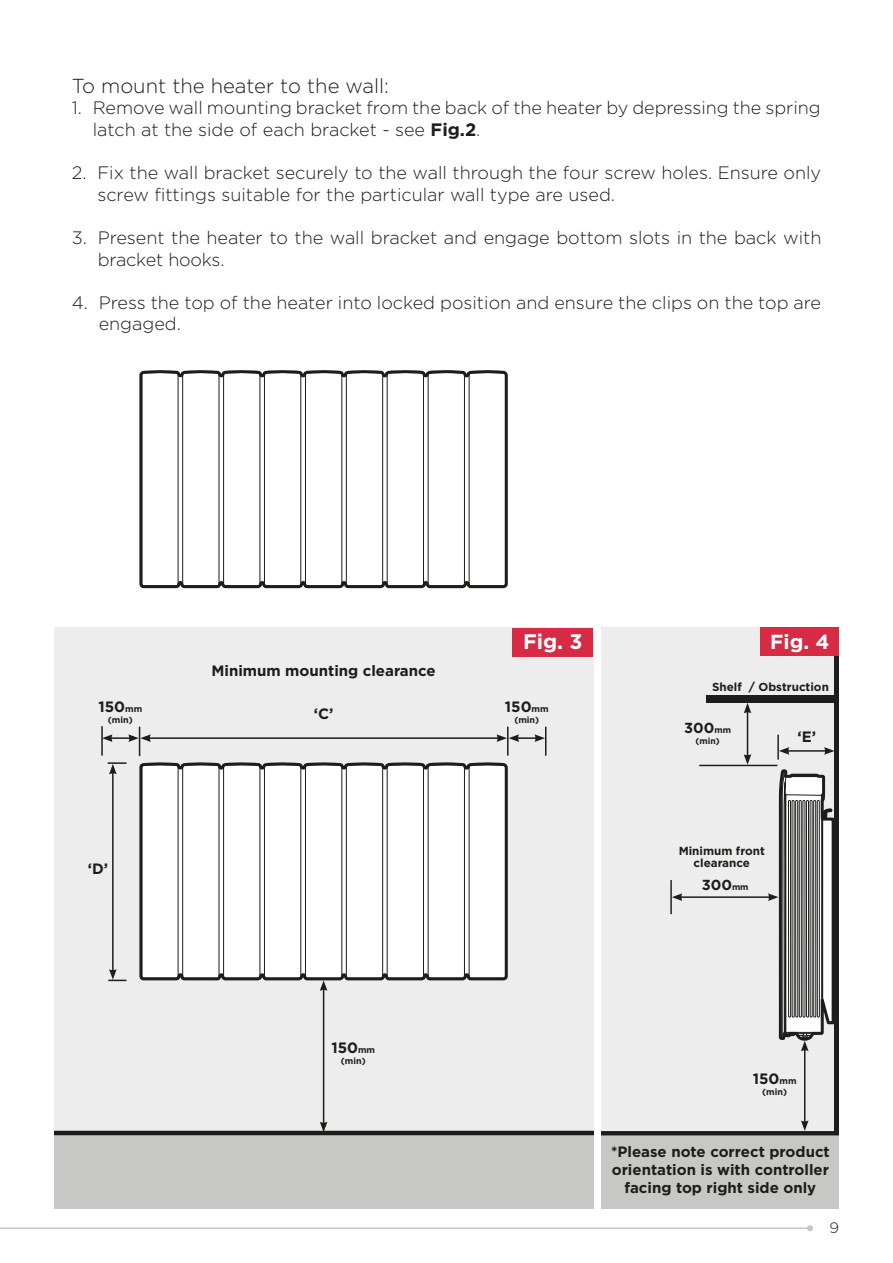
<style>
.page{position:relative;width:893px;height:1263px;background:#fff}
.page>*{position:absolute;margin:0;border:0;box-sizing:border-box;transform-origin:0 0}
.t1{font:700 21px "Gotham";color:#fff}
.t2{font:700 20.4px "Gotham";color:#fff}
.t3{font:300 20.25px "Gotham";color:#1d1d1b}
.t4{font:300 18px/21.6px "Gotham";color:#1d1d1b}
.t5{font:700 15px/18px "Gotham";color:#1d1d1b;text-align:center}
.t6{font:300 15px "Gotham";color:#1d1d1b}
.t7{font:700 14.55px "Gotham";color:#1d1d1b}
.t8{font:700 11.7px/12px "Gotham";color:#1d1d1b;text-align:center}
.t9{font:700 9px "Gotham";color:#1d1d1b}
.t10{font:700 8.7px "Gotham";color:#1d1d1b}
.s1{font-weight:700}
.s2{font-size:9px}
.s3{font-size:8.7px}
</style>
<div class="page">
<div style="left:54px;top:628px;width:539px;height:581px;background:#ededed"></div>
<hr style="left:110px;top:737px;width:21px;height:2px;background:#1d1d1b">
<svg style="left:103px;top:734px;width:10px;height:8px"></svg>
<hr style="left:101px;top:726px;width:2px;height:30px;background:#1d1d1b">
<hr style="left:517px;top:737px;width:20px;height:2px;background:#1d1d1b">
<hr style="left:507px;top:727px;width:2px;height:29px;background:#1d1d1b">
<svg style="left:534px;top:727px;width:12px;height:29px"></svg>
<hr style="left:148px;top:737px;width:351px;height:2px;background:#1d1d1b">
<svg style="left:496px;top:734px;width:23px;height:8px"></svg>
<hr style="left:112px;top:772px;width:2px;height:199px;background:#1d1d1b">
<svg style="left:128px;top:727px;width:23px;height:29px"></svg>
<hr style="left:323px;top:988px;width:1px;height:136px;background:#1d1d1b">
<svg style="left:320px;top:982px;width:7px;height:9px"></svg>
<svg style="left:54px;top:1122px;width:539px;height:87px;background:#c2c2c1"></svg>
<svg style="left:108px;top:969px;width:18px;height:12px"></svg>
<svg style="left:108px;top:762px;width:18px;height:12px"></svg>
<div style="left:602px;top:1133px;width:237px;height:76px;background:#c7c7c6"></div>
<div style="left:602px;top:628px;width:237px;height:508px;background:#ededed"></div>
<hr style="left:747px;top:711px;width:1px;height:45px;background:#1d1d1b">
<svg style="left:744px;top:754px;width:7px;height:11px"></svg>
<svg style="left:744px;top:703px;width:7px;height:10px"></svg>
<hr style="left:680px;top:896px;width:90px;height:2px;background:#1d1d1b">
<svg style="left:672px;top:893px;width:10px;height:8px"></svg>
<hr style="left:670px;top:880px;width:2px;height:34px;background:#1d1d1b">
<hr style="left:804px;top:1049px;width:1px;height:74px;background:#1d1d1b">
<svg style="left:801px;top:1120px;width:8px;height:11px"></svg>
<hr style="left:777px;top:735px;width:2px;height:25px;background:#1d1d1b">
<hr style="left:787px;top:750px;width:39px;height:2px;background:#1d1d1b">
<svg style="left:779px;top:747px;width:10px;height:8px"></svg>
<svg style="left:824px;top:747px;width:11px;height:8px"></svg>
<div style="left:706px;top:695px;width:131px;height:8px;background:#1d1d1b"></div>
<hr style="left:699px;top:765px;width:78px;height:1px;background:#1d1d1b">
<hr style="left:835px;top:629px;width:4px;height:503px;background:#1d1d1b">
<svg style="left:139px;top:370px;width:369px;height:219px;background:#626261"></svg>
<svg style="left:141px;top:372px;width:365px;height:215px"></svg>
<svg style="left:139px;top:762px;width:369px;height:220px"></svg>
<svg style="left:141px;top:764px;width:365px;height:215px;background:#efefef"></svg>
<svg style="left:768px;top:768px;width:67px;height:283px"></svg>
<div style="left:512px;top:628px;width:81px;height:29px;background:#d62a45"></div>
<div style="left:761px;top:628px;width:78px;height:28px;background:#d62a45"></div>
<hr style="left:0;top:1227px;width:810px;height:2px;background:#c7c7c6">
<svg style="left:807px;top:1225px;width:6px;height:6px"></svg>
<p class="t3" style="left:72px;top:73px;width:319px">To mount the heater to the wall:</p>
<p class="t4" style="left:93px;top:97px;width:729px;text-indent:-21px">1. Remove wall mounting bracket from the back of the heater by depressing the spring latch at the side of each bracket - see <span class="s1">Fig.2</span>.</p>
<p class="t4" style="left:97px;top:161px;width:725px;text-indent:-26px">2. Fix the wall bracket securely to the wall through the four screw holes. Ensure only screw fittings suitable for the particular wall type are used.</p>
<p class="t4" style="left:98px;top:226px;width:725px;text-indent:-26px">3. Present the heater to the wall bracket and engage bottom slots in the back with bracket hooks.</p>
<p class="t4" style="left:99px;top:291px;width:724px;text-indent:-27px">4. Press the top of the heater into locked position and ensure the clips on the top are engaged.</p>
<p class="t5" style="left:99px;top:698px;width:45px">150<span class="s2">mm</span></p>
<p class="t9" style="left:108px;top:714px;width:26px">(min)</p>
<p class="t5" style="left:88px;top:859px;width:22px">‘D’</p>
<p class="t5" style="left:211px;top:661px;width:226px">Minimum mounting clearance</p>
<p class="t5" style="left:314px;top:704px;width:21px">‘C’</p>
<p class="t5" style="left:331px;top:1038px;width:45px">150<span class="s2">mm</span></p>
<p class="t9" style="left:341px;top:1054px;width:26px">(min)</p>
<p class="t1" style="left:523px;top:628px;width:61px">Fig. 3</p>
<p class="t2" style="left:770px;top:628px;width:61px">Fig. 4</p>
<p class="t5" style="left:505px;top:698px;width:45px">150<span class="s2">mm</span></p>
<p class="t9" style="left:514px;top:714px;width:26px">(min)</p>
<p class="t8" style="left:712px;top:680px;width:118px">Shelf / Obstruction</p>
<p class="t7" style="left:684px;top:718px;width:48px">300<span class="s3">mm</span></p>
<p class="t10" style="left:695px;top:735px;width:26px">(min)</p>
<p class="t5" style="left:797px;top:727px;width:20px">‘E’</p>
<p class="t8" style="left:679px;top:844px;width:88px">Minimum front clearance</p>
<p class="t7" style="left:702px;top:875px;width:48px">300<span class="s3">mm</span></p>
<p class="t5" style="left:753px;top:1070px;width:45px">150<span class="s2">mm</span></p>
<p class="t9" style="left:762px;top:1086px;width:26px">(min)</p>
<p class="t5" style="left:611px;top:1142px;width:220px">*Please note correct product orientation is with controller facing top right side only</p>
<p class="t6" style="left:829px;top:1218px;width:11px">9</p>
</div>
